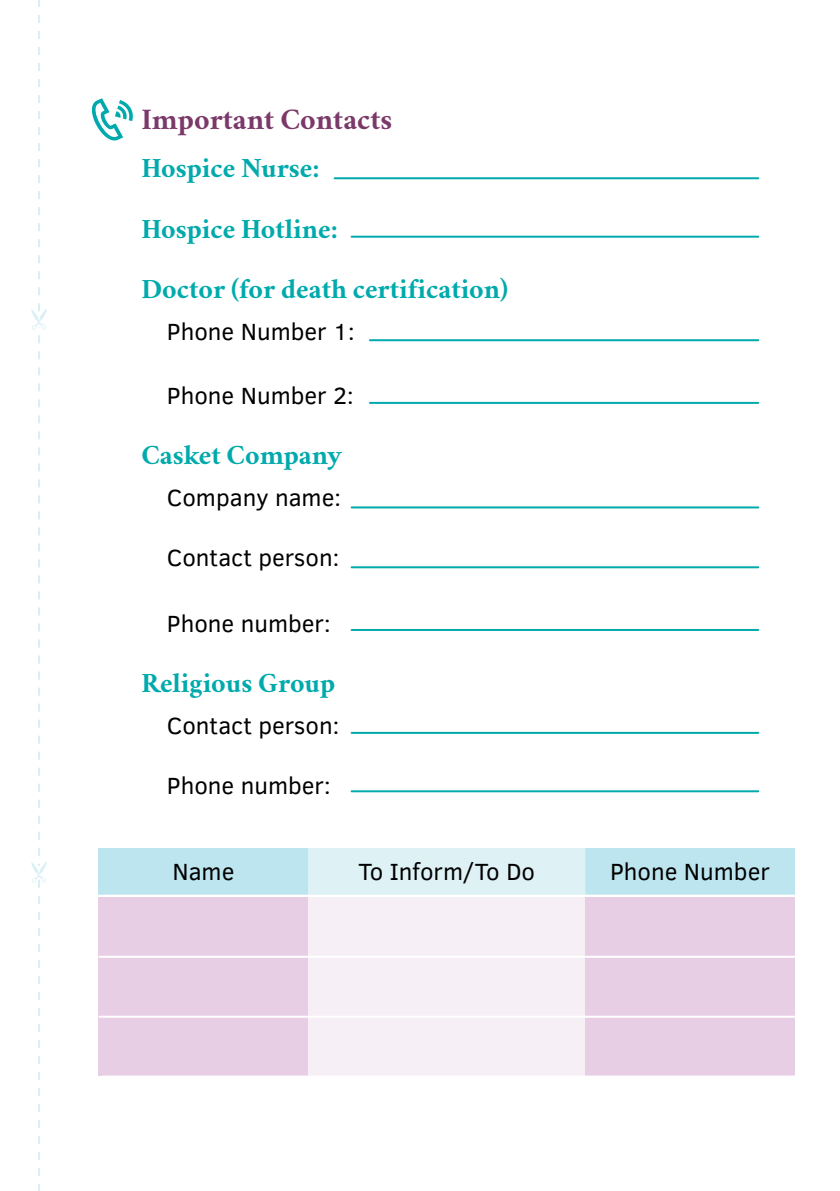
<style>
.page{position:relative;width:840px;height:1191px;background:#fff}
.page>*{position:absolute;margin:0;border:0;box-sizing:border-box;transform-origin:0 0}
.t1{font:700 30px "Crimson";color:#7b396a}
.t2{font:700 28px/60px "Crimson";color:#00aaac}
.t3{font:24px "Clear Sans";color:#000}
</style>
<div class="page">
<hr style="left:334px;top:177px;width:424px;height:2px;background:#00aaac">
<hr style="left:370px;top:339px;width:388px;height:2px;background:#00aaac">
<hr style="left:351px;top:506px;width:407px;height:2px;background:#00aaac">
<hr style="left:351px;top:566px;width:407px;height:2px;background:#00aaac">
<hr style="left:351px;top:732px;width:407px;height:2px;background:#00aaac">
<hr style="left:351px;top:236px;width:407px;height:2px;background:#00aaac">
<hr style="left:370px;top:402px;width:388px;height:2px;background:#00aaac">
<hr style="left:351px;top:629px;width:407px;height:2px;background:#00aaac">
<hr style="left:351px;top:790px;width:407px;height:2px;background:#00aaac">
<div style="left:99px;top:847px;width:209px;height:47px;background:#bce5ef"></div>
<div style="left:585px;top:847px;width:209px;height:47px;background:#bce5ef"></div>
<div style="left:308px;top:847px;width:277px;height:47px;background:#def1f5"></div>
<div style="left:99px;top:897px;width:209px;height:178px;background:#e7cee4"></div>
<div style="left:308px;top:897px;width:277px;height:178px;background:#f3e9f3"></div>
<div style="left:585px;top:897px;width:209px;height:178px;background:#e7cee4"></div>
<svg style="left:91px;top:98px;width:42px;height:43px"></svg>
<svg style="left:31px;top:0;width:16px;height:1191px"></svg>
<hr style="left:99px;top:955px;width:737px;height:2px;background:#fff">
<hr style="left:99px;top:1015px;width:737px;height:2px;background:#fff">
<p class="t1" style="left:141px;top:107px;width:252px">Important Contacts</p>
<p class="t2" style="left:141px;top:140px;width:368px">Hospice Nurse:<br>Hospice Hotline:<br>Doctor (for death certification)</p>
<p class="t3" style="left:167px;top:315px;width:189px">Phone Number 1:</p>
<p class="t3" style="left:167px;top:379px;width:188px">Phone Number 2:</p>
<p class="t2" style="left:141px;top:426px;width:202px">Casket Company</p>
<p class="t3" style="left:167px;top:481px;width:175px">Company name:</p>
<p class="t3" style="left:167px;top:541px;width:174px">Contact person:</p>
<p class="t3" style="left:167px;top:607px;width:165px">Phone number:</p>
<p class="t2" style="left:141px;top:654px;width:195px">Religious Group</p>
<p class="t3" style="left:167px;top:709px;width:174px">Contact person:</p>
<p class="t3" style="left:167px;top:769px;width:165px">Phone number:</p>
<p class="t3" style="left:172px;top:856px;width:63px">Name</p>
<p class="t3" style="left:358px;top:856px;width:178px">To Inform/To Do</p>
<p class="t3" style="left:609px;top:856px;width:161px">Phone Number</p>
</div>
